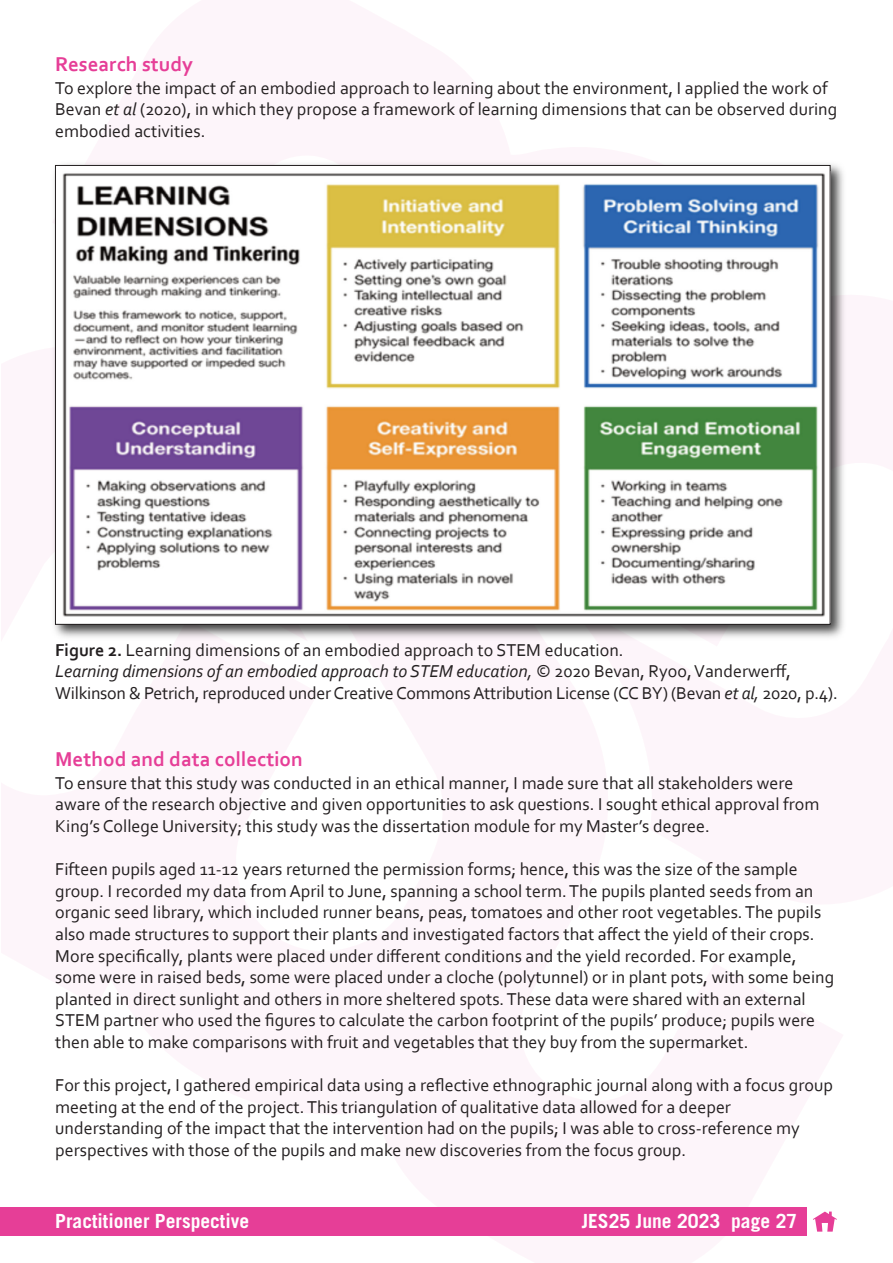
<style>
.page{position:relative;width:893px;height:1263px;background:#fff}
.page>*{position:absolute;margin:0;border:0;box-sizing:border-box;transform-origin:0 0}
.t1{font:700 21px "Corbel";color:#e63e97}
.t2{font:700 19.5px "Trade Gothic";color:#fff}
.t3{font:18px/21.6px "Corbel";color:#231f20}
.s1{font-style:italic}
.s2{font-weight:700}
</style>
<div class="page">
<div style="left:0;top:1208px;width:806px;height:28px;background:#e63e97"></div>
<svg style="left:813px;top:1211px;width:24px;height:20px"></svg>
<img style="left:50px;top:160px;width:797px;height:481px">
<img style="left:57px;top:171px;width:771px;height:451px">
<p class="t1" style="left:55px;top:51px;width:139px">Research study</p>
<p class="t3" style="left:55px;top:77px;width:783px">To explore the impact of an embodied approach to learning about the environment, I applied the work of<br>Bevan <span class="s1">et al</span> (2020), in which they propose a framework of learning dimensions that can be observed during embodied activities.</p>
<p class="t3" style="left:55px;top:639px;width:570px"><span class="s2">Figure 2.</span> Learning dimensions of an embodied approach to STEM education.</p>
<p class="t3" style="left:55px;top:660px;width:784px"><span class="s1">Learning dimensions of an embodied approach to STEM education,</span> © 2020 Bevan, Ryoo, Vanderwerff,<br>Wilkinson &amp; Petrich, reproduced under Creative Commons Attribution License (CC BY) (Bevan <span class="s1">et al,</span> 2020, p.4).</p>
<p class="t1" style="left:55px;top:746px;width:249px">Method and data collection</p>
<p class="t3" style="left:55px;top:772px;width:766px">To ensure that this study was conducted in an ethical manner, I made sure that all stakeholders were aware of the research objective and given opportunities to ask questions. I sought ethical approval from<br>King’s College University; this study was the dissertation module for my Master’s degree.</p>
<p class="t3" style="left:55px;top:858px;width:780px">Fifteen pupils aged 11‐12 years returned the permission forms; hence, this was the size of the sample group. I recorded my data from April to June, spanning a school term. The pupils planted seeds from an organic seed library, which included runner beans, peas, tomatoes and other root vegetables. The pupils also made structures to support their plants and investigated factors that affect the yield of their crops.<br>More specifically, plants were placed under different conditions and the yield recorded. For example, some were in raised beds, some were placed under a cloche (polytunnel) or in plant pots, with some being planted in direct sunlight and others in more sheltered spots. These data were shared with an external STEM partner who used the figures to calculate the carbon footprint of the pupils’ produce; pupils were then able to make comparisons with fruit and vegetables that they buy from the supermarket.</p>
<p class="t3" style="left:55px;top:1074px;width:779px">For this project, I gathered empirical data using a reflective ethnographic journal along with a focus group meeting at the end of the project. This triangulation of qualitative data allowed for a deeper understanding of the impact that the intervention had on the pupils; I was able to cross‐reference my perspectives with those of the pupils and make new discoveries from the focus group.</p>
<p class="t2" style="left:55px;top:1213px;width:195px">Practitioner Perspective</p>
<p class="t2" style="left:582px;top:1213px;width:217px">JES25 June 2023 page 27</p>
</div>
